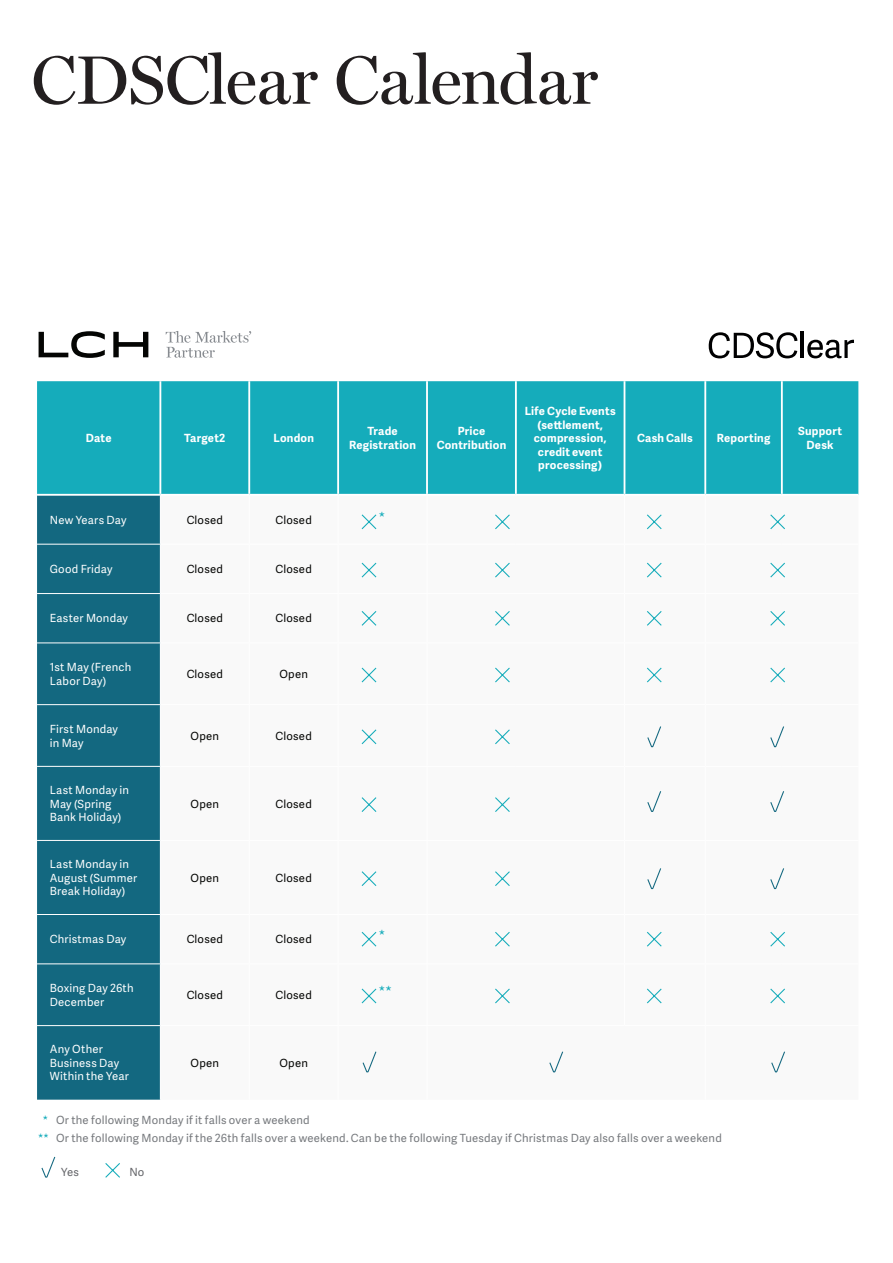
<style>
.page{position:relative;width:893px;height:1263px;background:#fff}
.page>*{position:absolute;margin:0;border:0;box-sizing:border-box;transform-origin:0 0}
.t1{font:69px "Miller Display";letter-spacing:-.015em;color:#231f20}
.t2{font:13.5px "Adelle Sans";color:#15acbb}
.t3{font:11.25px/13.5px "Adelle Sans";letter-spacing:.015em;color:#fff}
.t4{font:11.25px/18px "Adelle Sans";letter-spacing:.015em;color:#76797d}
.t5{font:700 11.25px/13.5px "Adelle Sans";letter-spacing:.02em;color:#fff;text-align:center}
.t6{font:11.25px "Adelle Sans";letter-spacing:.02em;color:#040503}
.t7{font:11.25px "Adelle Sans";color:#646569}
.s1{color:#15acbb}
</style>
<div class="page">
<div style="left:37px;top:381px;width:821px;height:113px;background:#15acbb"></div>
<div style="left:37px;top:496px;width:123px;height:604px;background:#136880"></div>
<hr style="left:159px;top:381px;width:2px;height:113px;background:#fff">
<hr style="left:248px;top:381px;width:2px;height:113px;background:#fff">
<hr style="left:337px;top:381px;width:2px;height:113px;background:#fff">
<hr style="left:426px;top:381px;width:2px;height:113px;background:#fff">
<hr style="left:515px;top:381px;width:2px;height:113px;background:#fff">
<hr style="left:624px;top:381px;width:1px;height:113px;background:#fff">
<hr style="left:704px;top:381px;width:2px;height:113px;background:#fff">
<hr style="left:781px;top:381px;width:2px;height:113px;background:#fff">
<hr style="left:37px;top:544px;width:123px;height:1px;background:#fff">
<hr style="left:37px;top:593px;width:123px;height:1px;background:#fff">
<hr style="left:37px;top:642px;width:123px;height:1px;background:#fff">
<hr style="left:37px;top:704px;width:123px;height:1px;background:#fff">
<hr style="left:37px;top:766px;width:123px;height:1px;background:#fff">
<hr style="left:37px;top:840px;width:123px;height:1px;background:#fff">
<hr style="left:37px;top:914px;width:123px;height:1px;background:#fff">
<hr style="left:37px;top:963px;width:123px;height:1px;background:#fff">
<hr style="left:37px;top:1025px;width:123px;height:1px;background:#fff">
<svg style="left:647px;top:726px;width:15px;height:22px"></svg>
<svg style="left:647px;top:791px;width:15px;height:21px"></svg>
<svg style="left:647px;top:868px;width:15px;height:22px"></svg>
<svg style="left:362px;top:1051px;width:15px;height:22px"></svg>
<svg style="left:549px;top:1051px;width:15px;height:22px"></svg>
<svg style="left:771px;top:1051px;width:14px;height:22px"></svg>
<svg style="left:770px;top:726px;width:15px;height:22px"></svg>
<svg style="left:770px;top:791px;width:15px;height:21px"></svg>
<svg style="left:770px;top:868px;width:15px;height:22px"></svg>
<svg style="left:361px;top:514px;width:16px;height:16px"></svg>
<svg style="left:495px;top:514px;width:15px;height:16px"></svg>
<svg style="left:646px;top:514px;width:16px;height:16px"></svg>
<svg style="left:770px;top:514px;width:15px;height:16px"></svg>
<svg style="left:361px;top:562px;width:16px;height:16px"></svg>
<svg style="left:495px;top:562px;width:15px;height:16px"></svg>
<svg style="left:646px;top:562px;width:16px;height:16px"></svg>
<svg style="left:770px;top:562px;width:15px;height:16px"></svg>
<svg style="left:361px;top:611px;width:16px;height:15px"></svg>
<svg style="left:495px;top:611px;width:15px;height:15px"></svg>
<svg style="left:646px;top:611px;width:16px;height:15px"></svg>
<svg style="left:770px;top:611px;width:15px;height:15px"></svg>
<svg style="left:361px;top:667px;width:16px;height:16px"></svg>
<svg style="left:495px;top:667px;width:15px;height:16px"></svg>
<svg style="left:646px;top:667px;width:16px;height:16px"></svg>
<svg style="left:770px;top:667px;width:15px;height:16px"></svg>
<svg style="left:361px;top:729px;width:16px;height:16px"></svg>
<svg style="left:495px;top:729px;width:15px;height:16px"></svg>
<svg style="left:361px;top:797px;width:16px;height:15px"></svg>
<svg style="left:495px;top:797px;width:15px;height:15px"></svg>
<svg style="left:361px;top:871px;width:16px;height:15px"></svg>
<svg style="left:495px;top:871px;width:15px;height:15px"></svg>
<svg style="left:361px;top:931px;width:16px;height:16px"></svg>
<svg style="left:495px;top:931px;width:15px;height:16px"></svg>
<svg style="left:646px;top:931px;width:16px;height:16px"></svg>
<svg style="left:770px;top:931px;width:15px;height:16px"></svg>
<svg style="left:495px;top:988px;width:15px;height:16px"></svg>
<svg style="left:646px;top:988px;width:16px;height:16px"></svg>
<svg style="left:770px;top:988px;width:15px;height:16px"></svg>
<svg style="left:361px;top:988px;width:16px;height:16px"></svg>
<svg style="left:39px;top:331px;width:66px;height:27px"></svg>
<svg style="left:113px;top:332px;width:35px;height:25px"></svg>
<svg style="left:166px;top:331px;width:85px;height:27px"></svg>
<svg style="left:709px;top:332px;width:88px;height:26px"></svg>
<hr style="left:801px;top:332px;width:3px;height:26px;background:#000001">
<svg style="left:807px;top:340px;width:47px;height:18px"></svg>
<svg style="left:105px;top:1163px;width:15px;height:15px"></svg>
<svg style="left:41px;top:1156px;width:15px;height:22px"></svg>
<h1 class="t1" style="left:31px;top:40px;width:568px">CDSClear Calendar</h1>
<p class="t5" style="left:86px;top:431px;width:27px">Date</p>
<p class="t5" style="left:184px;top:431px;width:43px">Target2</p>
<p class="t5" style="left:273px;top:431px;width:42px">London</p>
<p class="t5" style="left:349px;top:424px;width:68px">Trade<br>Registration</p>
<p class="t5" style="left:437px;top:424px;width:71px">Price<br>Contribution</p>
<p class="t3" style="left:50px;top:513px;width:78px">New Years Day</p>
<p class="t6" style="left:187px;top:512px;width:38px">Closed</p>
<p class="t6" style="left:276px;top:512px;width:38px">Closed</p>
<p class="t3" style="left:50px;top:562px;width:64px">Good Friday</p>
<p class="t6" style="left:187px;top:561px;width:38px">Closed</p>
<p class="t6" style="left:276px;top:561px;width:38px">Closed</p>
<p class="t3" style="left:50px;top:611px;width:80px">Easter Monday</p>
<p class="t6" style="left:187px;top:610px;width:38px">Closed</p>
<p class="t6" style="left:276px;top:610px;width:38px">Closed</p>
<p class="t3" style="left:50px;top:660px;width:83px">1st May (French<br>Labor Day)</p>
<p class="t6" style="left:187px;top:666px;width:38px">Closed</p>
<p class="t6" style="left:279px;top:666px;width:30px">Open</p>
<p class="t3" style="left:50px;top:722px;width:70px">First Monday in May</p>
<p class="t6" style="left:191px;top:728px;width:30px">Open</p>
<p class="t6" style="left:276px;top:728px;width:38px">Closed</p>
<p class="t3" style="left:50px;top:783px;width:81px">Last Monday in<br>May (Spring<br>Bank Holiday)</p>
<p class="t6" style="left:191px;top:796px;width:30px">Open</p>
<p class="t6" style="left:276px;top:796px;width:38px">Closed</p>
<p class="t3" style="left:50px;top:857px;width:89px">Last Monday in<br>August (Summer<br>Break Holiday)</p>
<p class="t6" style="left:191px;top:870px;width:30px">Open</p>
<p class="t6" style="left:276px;top:870px;width:38px">Closed</p>
<p class="t3" style="left:50px;top:932px;width:78px">Christmas Day</p>
<p class="t6" style="left:187px;top:931px;width:38px">Closed</p>
<p class="t6" style="left:276px;top:931px;width:38px">Closed</p>
<p class="t3" style="left:50px;top:981px;width:85px">Boxing Day 26th<br>December</p>
<p class="t6" style="left:187px;top:987px;width:38px">Closed</p>
<p class="t6" style="left:276px;top:987px;width:38px">Closed</p>
<p class="t3" style="left:50px;top:1042px;width:80px">Any Other<br>Business Day<br>Within the Year</p>
<p class="t6" style="left:191px;top:1055px;width:30px">Open</p>
<p class="t6" style="left:279px;top:1055px;width:30px">Open</p>
<p class="t2" style="left:379px;top:508px;width:8px">*</p>
<p class="t2" style="left:379px;top:925px;width:8px">*</p>
<p class="t2" style="left:379px;top:982px;width:14px">**</p>
<p class="t5" style="left:525px;top:404px;width:92px">Life Cycle Events (settlement, compression, credit event processing)</p>
<p class="t5" style="left:637px;top:431px;width:57px">Cash Calls</p>
<p class="t5" style="left:717px;top:431px;width:55px">Reporting</p>
<p class="t5" style="left:798px;top:424px;width:45px">Support<br>Desk</p>
<p class="t4" style="left:38px;top:1111px;width:685px;text-indent:5px"><span class="s1">*</span> Or the following Monday if it falls over a weekend<br><span class="s1">**</span> Or the following Monday if the 26th falls over a weekend. Can be the following Tuesday if Christmas Day also falls over a weekend</p>
<p class="t7" style="left:61px;top:1164px;width:19px">Yes</p>
<p class="t7" style="left:129px;top:1164px;width:17px">No</p>
</div>
